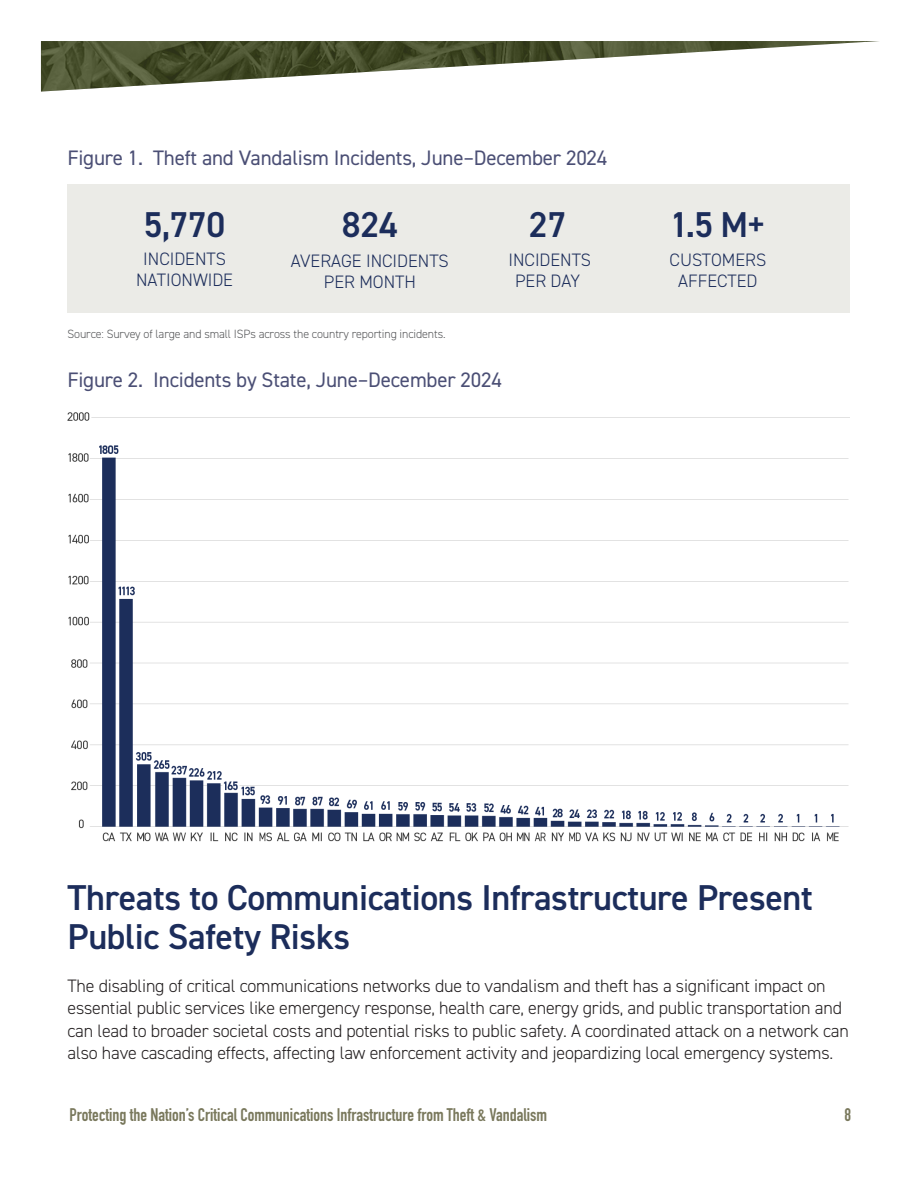
<style>
.page{position:relative;width:918px;height:1188px;background:#fff}
.page>*{position:absolute;margin:0;border:0;box-sizing:border-box;transform-origin:0 0}
.Body{font:600 36px/39px "DIN2014";letter-spacing:-.01em;color:#1c2d5b}
.t1{font:21px "DIN2014";letter-spacing:-.01em;color:#4b4f75}
.Body-2{font:300 18px/22.5px "DIN2014";letter-spacing:-.01em;color:#231f20}
.t2{font:700 18px "DIN Condensed";color:#79785c}
.Body-3{font:300 18px/21px "DIN2014";color:#1c2d5b;text-align:center}
.Footnote{font:300 12px "DIN2014";letter-spacing:-.01em;color:#57585a}
</style>
<div class="page">
<img style="left:41px;top:41px;width:824px;height:51px">
<div style="left:68px;top:184px;width:782px;height:129px;background:#ebebe7"></div>
<img style="left:68px;top:412px;width:782px;height:429px">
<p class="t1" style="left:68px;top:145px;width:541px">Figure 1. Theft and Vandalism Incidents, June–December 2024</p>
<p class="Body" style="left:144px;top:204px;width:83px">5,770</p>
<p class="Body-3" style="left:136px;top:249px;width:99px">INCIDENTS<br>NATIONWIDE</p>
<p class="Body" style="left:342px;top:205px;width:58px">824</p>
<p class="Body-3" style="left:291px;top:250px;width:159px">AVERAGE INCIDENTS<br>PER MONTH</p>
<p class="Body" style="left:529px;top:205px;width:39px">27</p>
<p class="Body-3" style="left:508px;top:250px;width:84px">INCIDENTS<br>PER DAY</p>
<p class="Footnote" style="left:68px;top:326px;width:380px">Source: Survey of large and small ISPs across the country reporting incidents.</p>
<p class="t1" style="left:68px;top:367px;width:436px">Figure 2. Incidents by State, June–December 2024</p>
<p class="Body" style="left:670px;top:205px;width:98px">1.5 M+</p>
<p class="Body-3" style="left:670px;top:250px;width:98px">CUSTOMERS<br>AFFECTED</p>
<h1 class="Body" style="left:68px;top:877px;width:747px">Threats to Communications Infrastructure Present<br>Public Safety Risks</h1>
<p class="Body-2" style="left:68px;top:974px;width:783px">The disabling of critical communications networks due to vandalism and theft has a significant impact on essential public services like emergency response, health care, energy grids, and public transportation and can lead to broader societal costs and potential risks to public safety. A coordinated attack on a network can also have cascading effects, affecting law enforcement activity and jeopardizing local emergency systems.</p>
<p class="t2" style="left:70px;top:1102px;width:479px">Protecting the Nation’s Critical Communications Infrastructure from Theft &amp; Vandalism</p>
<p class="t2" style="left:844px;top:1102px;width:8px">8</p>
</div>
